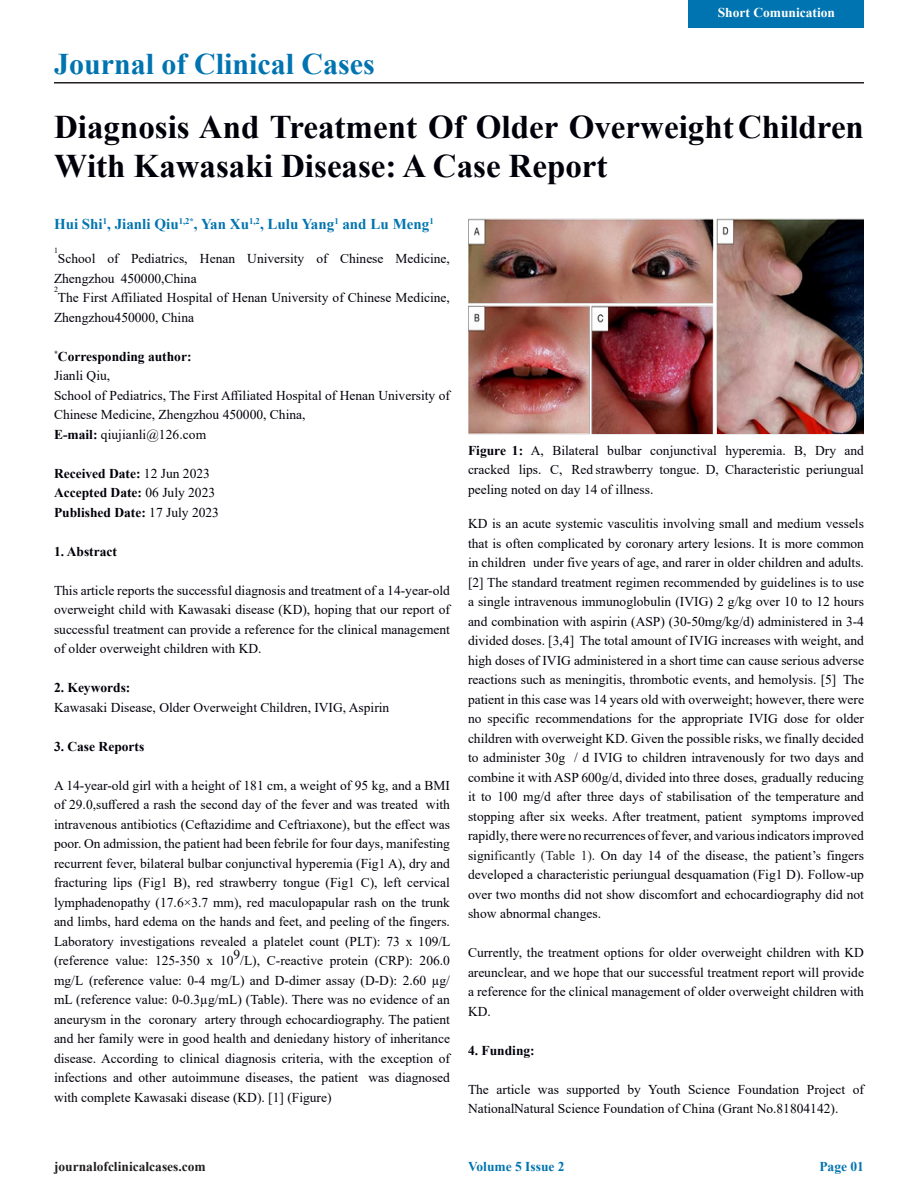
<style>
.page{position:relative;width:918px;height:1188px;background:#fff}
.page>*{position:absolute;margin:0;border:0;box-sizing:border-box;transform-origin:0 0}
.heading_1{font:700 33px/39px "Times New Roman";color:#00000a}
.t1{font:700 30px "Times New Roman";color:#0074b0}
.t2{font:700 15px "Times New Roman";color:#0074b0}
.Body_Text{font:13.5px/19.5px "Times New Roman";color:#00000a;text-align:justify}
.Body_Text-2{font:700 13.5px "Times New Roman";color:#00000a}
.t3{font:700 13.5px "Times New Roman";color:#231f20}
.t4{font:700 13.5px "Times New Roman";color:#0074b0}
.t5{font:700 13.5px "Times New Roman";color:#fff}
.Body_Text-3{font:7.8px "Times New Roman";color:#00000a}
.s1{font-weight:700}
.s2{font-weight:400}
.s3{color:#231f20}
</style>
<div class="page">
<div style="left:689px;top:0;width:175px;height:27px;background:#0074b0"></div>
<hr style="left:54px;top:82px;width:810px;height:2px;background:#231f20">
<img style="left:468px;top:219px;width:396px;height:215px">
<p class="t1" style="left:54px;top:43px;width:322px">Journal of Clinical Cases</p>
<p class="t5" style="left:718px;top:2px;width:119px">Short Comunication</p>
<p class="heading_1" style="left:54px;top:107px;width:812px">Diagnosis And Treatment Of Older Overweight Children<br>With Kawasaki Disease: A Case Report</p>
<p class="t2" style="left:54px;top:213px;width:381px">Hui Shi<sup>1</sup>, Jianli Qiu<sup>1,2*</sup>, Yan Xu<sup>1,2</sup>, Lulu Yang<sup>1</sup> and Lu Meng<sup>1</sup></p>
<p class="Body_Text-3" style="left:54px;top:244px;width:5px">1</p>
<p class="Body_Text" style="left:54px;top:248px;width:397px">School of Pediatrics, Henan University of Chinese Medicine,<br>Zhengzhou 450000, China</p>
<p class="Body_Text-3" style="left:54px;top:283px;width:5px">2</p>
<p class="Body_Text" style="left:54px;top:287px;width:398px">The First Affiliated Hospital of Henan University of Chinese Medicine,<br>Zhengzhou 450000, China</p>
<p class="Body_Text-2" style="left:54px;top:346px;width:139px"><sup>*</sup>Corresponding author:</p>
<p class="Body_Text" style="left:54px;top:365px;width:58px">Jianli Qiu,</p>
<p class="Body_Text" style="left:54px;top:385px;width:397px">School of Pediatrics, The First Affiliated Hospital of Henan University of<br>Chinese Medicine, Zhengzhou 450000, China,</p>
<p class="Body_Text" style="left:54px;top:424px;width:154px"><span class="s1">E-mail:</span> qiujianli@126.com</p>
<p class="Body_Text-2" style="left:54px;top:463px;width:157px">Received Date: <span class="s2">12 Jun 2023</span></p>
<p class="Body_Text-2" style="left:54px;top:483px;width:163px">Accepted Date: <span class="s2">06 July 2023</span></p>
<p class="Body_Text-2" style="left:54px;top:502px;width:167px">Published Date: <span class="s2">17 July 2023</span></p>
<p class="Body_Text-2" style="left:54px;top:541px;width:64px">1. Abstract</p>
<p class="Body_Text" style="left:54px;top:580px;width:398px">This article reports the successful diagnosis and treatment of a 14-year-old overweight child with Kawasaki disease (KD), hoping that our report of successful treatment can provide a reference for the clinical management of older overweight children with KD.</p>
<p class="Body_Text-2" style="left:54px;top:678px;width:78px">2. Keywords:</p>
<p class="Body_Text" style="left:54px;top:697px;width:337px">Kawasaki Disease, Older Overweight Children, IVIG, Aspirin</p>
<p class="Body_Text-2" style="left:54px;top:736px;width:92px">3. Case Reports</p>
<p class="Body_Text" style="left:54px;top:775px;width:398px">A 14-year-old girl with a height of 181 cm, a weight of 95 kg, and a BMI of 29.0, suffered a rash the second day of the fever and was treated with intravenous antibiotics (Ceftazidime and Ceftriaxone), but the effect was poor. On admission, the patient had been febrile for four days, manifesting recurrent fever, bilateral bulbar conjunctival hyperemia (Fig1 A), dry and fracturing lips (Fig1 B), red strawberry tongue (Fig1 C), left cervical lymphadenopathy (17.6×3.7 mm), red maculopapular rash on the trunk and limbs, hard edema on the hands and feet, and peeling of the fingers.<br>Laboratory investigations revealed a platelet count (PLT): 73 x 109/L (reference value: 125-350 x 109/L), C-reactive protein (CRP): 206.0 mg/L (reference value: 0-4 mg/L) and D-dimer assay (D-D): 2.60 µg/ mL (reference value: 0-0.3 µg/mL) (Table). There was no evidence of an aneurysm in the coronary artery through echocardiography. The patient and her family were in good health and denied any history of inheritance disease. According to clinical diagnosis criteria, with the exception of infections and other autoimmune diseases, the patient was diagnosed with complete Kawasaki disease (KD). [1] (Figure)</p>
<p class="Body_Text" style="left:468px;top:440px;width:398px"><span class="s1">Figure 1:</span> A, Bilateral bulbar conjunctival hyperemia. B, Dry and cracked lips. C, Red strawberry tongue. D, Characteristic periungual peeling noted on day 14 of illness.</p>
<p class="Body_Text" style="left:468px;top:514px;width:398px">KD is an acute systemic vasculitis involving small and medium vessels that is often complicated by coronary artery lesions. It is more common in children under five years of age, and rarer in older children and adults. [2] The standard treatment regimen recommended by guidelines is to use a single intravenous immunoglobulin (IVIG) 2 g/kg over 10 to 12 hours and combination with aspirin (ASP) (30-50 mg/kg/d) administered in 3-4 divided doses. [3,4] The total amount of IVIG increases with weight, and high doses of IVIG administered in a short time can cause serious adverse reactions such as meningitis, thrombotic events, and hemolysis. [5] The patient in this case was 14 years old with overweight; however, there were no specific recommendations for the appropriate IVIG dose for older children with overweight KD. Given the possible risks, we finally decided to administer 30g / d IVIG to children intravenously for two days and combine it with ASP 600g/d, divided into three doses, gradually reducing it to 100 mg/d after three days of stabilisation of the temperature and stopping after six weeks. After treatment, patient symptoms improved rapidly, there were no recurrences of fever, and various indicators improved signi<span class="s3">ficantly (Table 1).</span> On day 14 of the disease, the patient’s fingers developed a characteristic periungual desquamation (Fig1 D). Follow-up over two months did not show discomfort and echocardiography did not show abnormal changes.</p>
<p class="Body_Text" style="left:468px;top:943px;width:398px">Currently, the treatment options for older overweight children with KD are unclear, and we hope that our successful treatment report will provide a reference for the clinical management of older overweight children with KD.</p>
<p class="Body_Text-2" style="left:468px;top:1041px;width:68px">4. Funding:</p>
<p class="Body_Text" style="left:468px;top:1079px;width:397px">The article was supported by Youth Science Foundation Project of<br>National Natural Science Foundation of China (Grant No.81804142).</p>
<p class="t3" style="left:54px;top:1157px;width:153px">journalofclinicalcases.com</p>
<p class="t4" style="left:468px;top:1157px;width:98px">Volume 5 Issue 2</p>
<p class="t4" style="left:819px;top:1157px;width:46px">Page 01</p>
</div>
